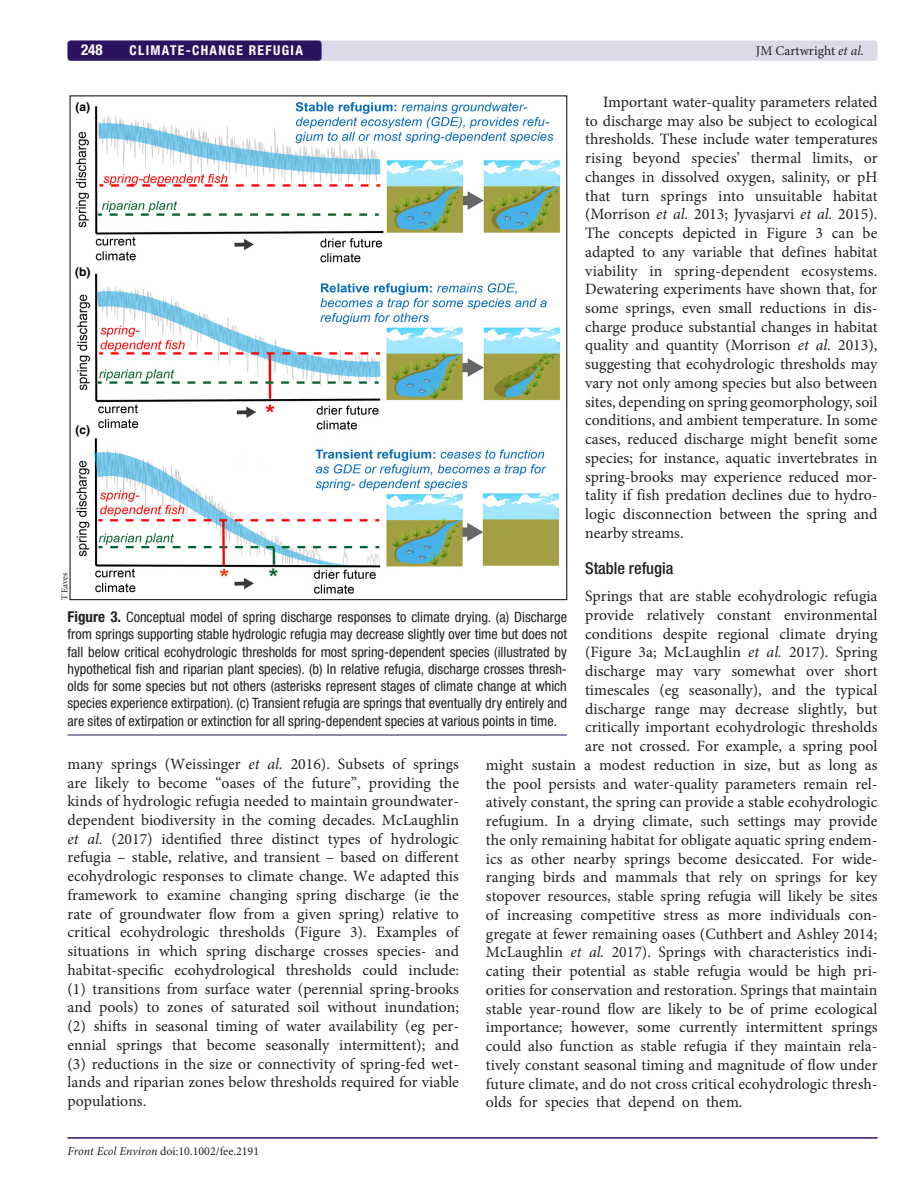
<style>
.page{position:relative;width:918px;height:1188px;background:#fff}
.page>*{position:absolute;margin:0;border:0;box-sizing:border-box;transform-origin:0 0}
.t1{font:500 condensed 16.5px "Helvetica Neue LT Std";color:#231f20}
.t2{font:15.75px/18.8px "Minion Pro";color:#231f20;text-align:justify}
.t3{font:700 condensed 15px "Helvetica Neue LT Std";color:#fff}
.t4{font:condensed 14.25px/17.2px "Helvetica Neue LT Std";color:#231f20;text-align:justify}
.t5{font:700 condensed 13.5px "Helvetica Neue LT Std";letter-spacing:.1em;color:#fff}
.t6{font:13.5px "Minion Pro";letter-spacing:.005em;color:#231f20}
.t7{font:12px "Minion Pro";color:#231f20}
.t8{font:700 12px "Helvetica";color:#000}
.t9{font:9px "Minion Pro";color:#231f20}
.s1{font-style:italic}
.s2{font-weight:700;font-size:15px}
</style>
<div class="page">
<hr style="left:68px;top:1137px;width:810px;height:2px;background:#2d135f">
<div style="left:67px;top:40px;width:811px;height:21px;background:#dcdae8;border-radius:3px"></div>
<div style="left:67px;top:40px;width:255px;height:21px;background:#2d135f;border-radius:3px"></div>
<hr style="left:68px;top:735px;width:499px;height:1px;background:#2d135f">
<img style="left:76px;top:102px;width:484px;height:491px">
<p class="t3" style="left:81px;top:41px;width:23px">248</p>
<p class="t5" style="left:130px;top:42px;width:175px">CLIMATE-CHANGE REFUGIA</p>
<p class="t6" style="left:756px;top:42px;width:110px">JM Cartwright <span class="s1">et al.</span></p>
<p class="t2" style="left:585px;top:93px;width:294px;text-indent:18px">Important water-quality parameters related to discharge may also be subject to ecological thresholds. These include water temperatures rising beyond species’ thermal limits, or changes in dissolved oxygen, salinity, or pH that turn springs into unsuitable habitat (Morrison <span class="s1">et al.</span> 2013; Jyvasjarvi <span class="s1">et al.</span> 2015).<br>The concepts depicted in Figure 3 can be adapted to any variable that defines habitat viability in spring-dependent ecosystems.<br>Dewatering experiments have shown that, for some springs, even small reductions in dis&shy;charge produce substantial changes in habitat quality and quantity (Morrison <span class="s1">et al.</span> 2013), suggesting that ecohydrologic thresholds may vary not only among species but also between sites, depending on spring geomorphology, soil conditions, and ambient temperature. In some cases, reduced discharge might benefit some species; for instance, aquatic invertebrates in spring-brooks may experience reduced mor&shy;tality if fish predation declines due to hydro&shy;logic disconnection between the spring and nearby streams.</p>
<p class="t1" style="left:585px;top:559px;width:90px">Stable refugia</p>
<p class="t2" style="left:585px;top:587px;width:294px">Springs that are stable ecohydrologic refugia</p>
<p class="t2" style="left:585px;top:606px;width:294px">provide relatively constant environmental</p>
<p class="t2" style="left:585px;top:624px;width:294px">conditions despite regional climate drying</p>
<p class="t2" style="left:585px;top:643px;width:294px">(Figure 3a; McLaughlin <span class="s1">et al.</span> 2017). Spring</p>
<p class="t2" style="left:585px;top:662px;width:294px">discharge may vary somewhat over short</p>
<p class="t2" style="left:585px;top:681px;width:294px">timescales (eg seasonally), and the typical</p>
<p class="t2" style="left:585px;top:699px;width:294px">discharge range may decrease slightly, but</p>
<p class="t2" style="left:585px;top:718px;width:294px">critically important ecohydrologic thresholds</p>
<p class="t2" style="left:585px;top:737px;width:294px">are not crossed. For example, a spring pool</p>
<p class="t2" style="left:486px;top:756px;width:393px">might sustain a modest reduction in size, but as long as</p>
<p class="t2" style="left:486px;top:774px;width:393px">the pool persists and water-quality parameters remain rel-</p>
<p class="t2" style="left:486px;top:793px;width:393px">atively constant, the spring can provide a stable ecohydrologic</p>
<p class="t2" style="left:486px;top:812px;width:393px">refugium. In a drying climate, such settings may provide</p>
<p class="t2" style="left:486px;top:831px;width:393px">the only remaining habitat for obligate aquatic spring endem-</p>
<p class="t2" style="left:486px;top:849px;width:393px">ics as other nearby springs become desiccated. For wide-</p>
<p class="t2" style="left:486px;top:868px;width:393px">ranging birds and mammals that rely on springs for key</p>
<p class="t2" style="left:486px;top:887px;width:393px">stopover resources, stable spring refugia will likely be sites</p>
<p class="t2" style="left:486px;top:906px;width:393px">of increasing competitive stress as more individuals con-</p>
<p class="t2" style="left:486px;top:924px;width:393px">gregate at fewer remaining oases (Cuthbert and Ashley 2014;</p>
<p class="t2" style="left:486px;top:943px;width:393px">McLaughlin <span class="s1">et al.</span> 2017). Springs with characteristics indi-</p>
<p class="t2" style="left:486px;top:962px;width:393px">cating their potential as stable refugia would be high pri-</p>
<p class="t2" style="left:486px;top:980px;width:393px">orities for conservation and restoration. Springs that maintain</p>
<p class="t2" style="left:486px;top:999px;width:393px">stable year-round flow are likely to be of prime ecological</p>
<p class="t2" style="left:486px;top:1018px;width:393px">importance; however, some currently intermittent springs</p>
<p class="t2" style="left:486px;top:1037px;width:393px">could also function as stable refugia if they maintain rela-</p>
<p class="t2" style="left:486px;top:1055px;width:393px">tively constant seasonal timing and magnitude of flow under</p>
<p class="t2" style="left:486px;top:1074px;width:393px">future climate, and do not cross critical ecohydrologic thresh-</p>
<p class="t2" style="left:486px;top:1093px;width:258px">olds for species that depend on them.</p>
<p class="t8" style="left:76px;top:99px;width:16px">(a)</p>
<p class="t8" style="left:75px;top:265px;width:17px">(b)</p>
<p class="t8" style="left:76px;top:422px;width:16px">(c)</p>
<p class="t9" style="left:59px;top:600px;width:29px;rotate:-90deg">T Eaves</p>
<p class="t4" style="left:67px;top:608px;width:501px"><span class="s2">Figure 3.</span> Conceptual model of spring discharge responses to climate drying. (a) Discharge from springs supporting stable hydrologic refugia may decrease slightly over time but does not fall below critical ecohydrologic thresholds for most spring-dependent species (illustrated by hypothetical fish and riparian plant species). (b) In relative refugia, discharge crosses thresh&shy;olds for some species but not others (asterisks represent stages of climate change at which species experience extirpation). (c) Transient refugia are springs that eventually dry entirely and are sites of extirpation or extinction for all spring-dependent species at various points in time.</p>
<p class="t2" style="left:68px;top:754px;width:393px">many springs (Weissinger <span class="s1">et al.</span> 2016). Subsets of springs are likely to become “oases of the future”, providing the kinds of hydrologic refugia needed to maintain groundwater&shy;dependent biodiversity in the coming decades. McLaughlin <span class="s1">et al.</span> (2017) identified three distinct types of hydrologic refugia – stable, relative, and transient – based on different ecohydrologic responses to climate change. We adapted this framework to examine changing spring discharge (ie the rate of groundwater flow from a given spring) relative to critical ecohydrologic thresholds (Figure 3). Examples of situations in which spring discharge crosses species- and habitat-specific ecohydrological thresholds could include: (1) transitions from surface water (perennial spring-brooks and pools) to zones of saturated soil without inundation; (2) shifts in seasonal timing of water availability (eg per&shy;ennial springs that become seasonally intermittent); and (3) reductions in the size or connectivity of spring-fed wet&shy;lands and riparian zones below thresholds required for viable populations.</p>
<p class="t7" style="left:68px;top:1144px;width:193px"><span class="s1">Front Ecol Environ</span> doi:10.1002/fee.2191</p>
</div>
